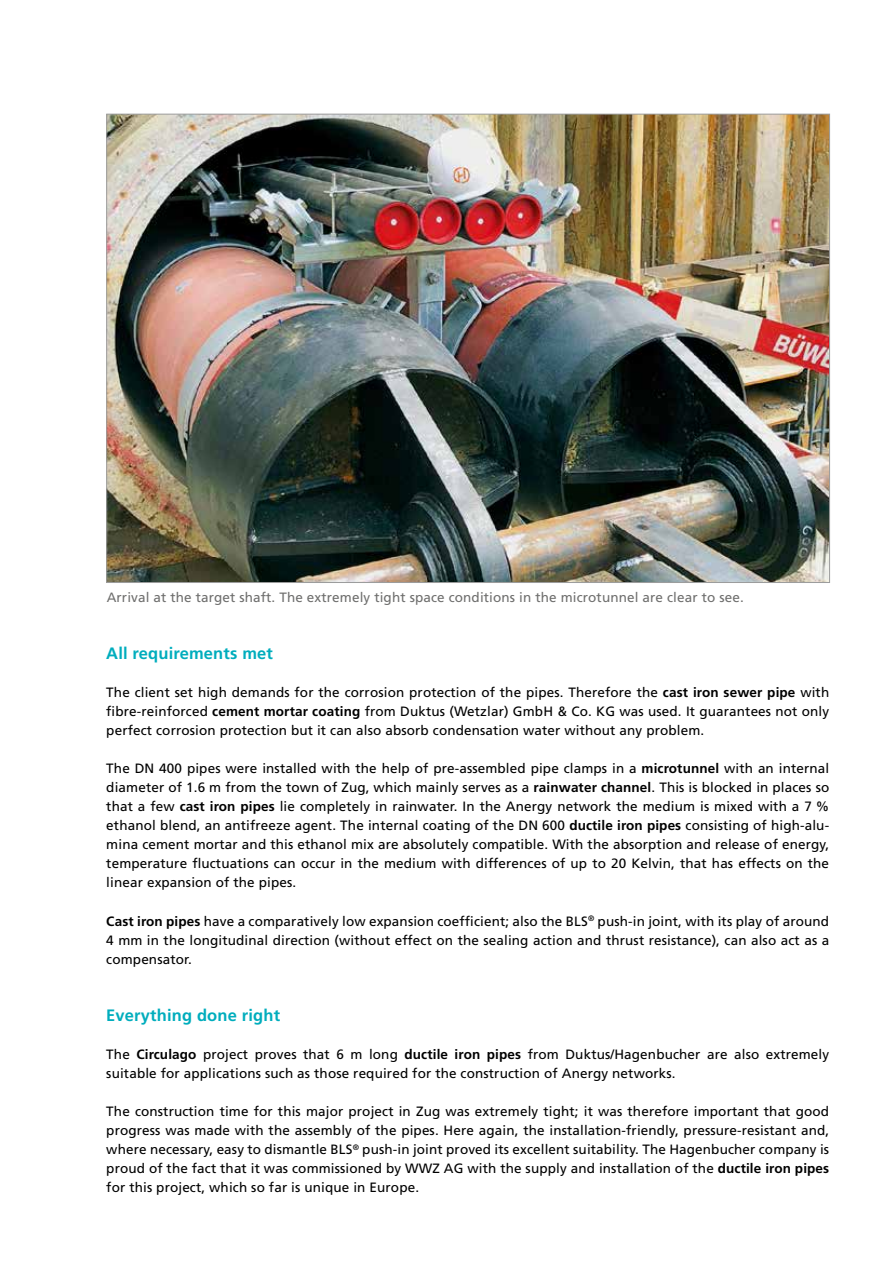
<style>
.page{position:relative;width:893px;height:1263px;background:#fff}
.page>*{position:absolute;margin:0;border:0;box-sizing:border-box;transform-origin:0 0}
.t1{font:700 16.5px "Frutiger";letter-spacing:.01em;color:#00adbd}
.t2{font:13.5px/19px "Frutiger";letter-spacing:.01em;color:#000;text-align:justify}
.t3{font:13.5px "Frutiger";letter-spacing:.01em;color:#6f6f6e}
.s1{font-weight:700}
</style>
<div class="page">
<img style="left:108px;top:116px;width:720px;height:465px">
<p class="t3" style="left:107px;top:589px;width:639px">Arrival at the target shaft. The extremely tight space conditions in the microtunnel are clear to see.</p>
<p class="t1" style="left:106px;top:643px;width:168px">All requirements met</p>
<p class="t2" style="left:106px;top:683px;width:724px">The client set high demands for the corrosion protection of the pipes. Therefore the <span class="s1">cast iron sewer pipe</span> with fibre-reinforced <span class="s1">cement mortar coating</span> from Duktus (Wetzlar) GmbH &amp; Co. KG was used. It guarantees not only perfect corrosion protection but it can also absorb condensation water without any problem.</p>
<p class="t2" style="left:106px;top:759px;width:724px">The DN 400 pipes were installed with the help of pre-assembled pipe clamps in a <span class="s1">microtunnel</span> with an internal diameter of 1.6 m from the town of Zug, which mainly serves as a <span class="s1">rainwater channel</span>. This is blocked in places so that a few <span class="s1">cast iron pipes</span> lie completely in rainwater. In the Anergy network the medium is mixed with a 7 % ethanol blend, an antifreeze agent. The internal coating of the DN 600 <span class="s1">ductile iron pipes</span> consisting of high-alu&shy;mina cement mortar and this ethanol mix are absolutely compatible. With the absorption and release of energy, temperature fluctuations can occur in the medium with differences of up to 20 Kelvin, that has effects on the linear expansion of the pipes.</p>
<p class="t2" style="left:106px;top:911px;width:724px"><span class="s1">Cast iron pipes</span> have a comparatively low expansion coefficient; also the BLS<sup>®</sup> push-in joint, with its play of around 4 mm in the longitudinal direction (without effect on the sealing action and thrust resistance), can also act as a compensator.</p>
<p class="t1" style="left:106px;top:1005px;width:175px">Everything done right</p>
<p class="t2" style="left:106px;top:1044px;width:724px">The <span class="s1">Circulago</span> project proves that 6 m long <span class="s1">ductile iron pipes</span> from Duktus/Hagenbucher are also extremely suitable for applications such as those required for the construction of Anergy networks.</p>
<p class="t2" style="left:106px;top:1102px;width:724px">The construction time for this major project in Zug was extremely tight; it was therefore important that good progress was made with the assembly of the pipes. Here again, the installation-friendly, pressure-resistant and, where necessary, easy to dismantle BLS<sup>®</sup> push-in joint proved its excellent suitability. The Hagenbucher company is proud of the fact that it was commissioned by WWZ AG with the supply and installation of the <span class="s1">ductile iron pipes </span>for this project, which so far is unique in Europe.</p>
</div>
